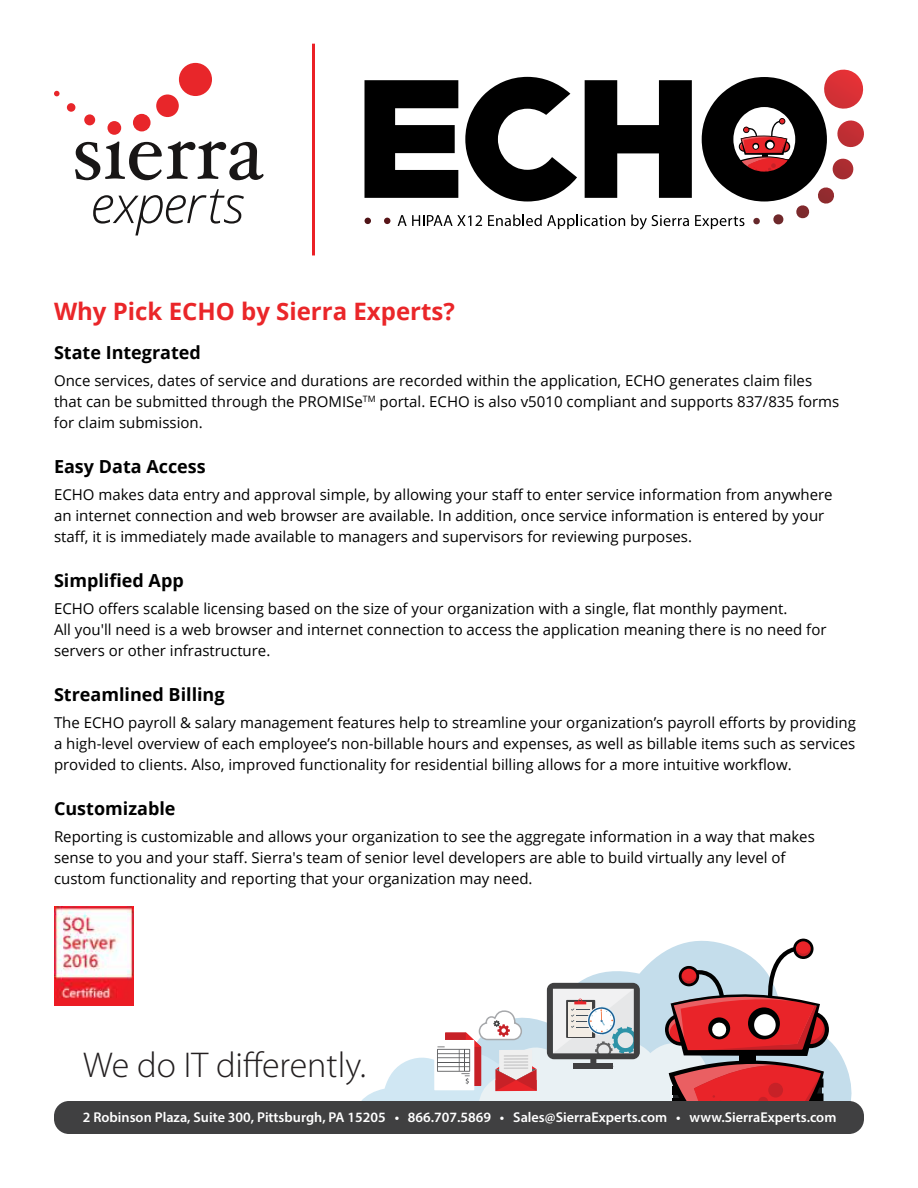
<style>
.page{position:relative;width:918px;height:1188px;background:#fff}
.page>*{position:absolute;margin:0;border:0;box-sizing:border-box;transform-origin:0 0}
.t1{font:italic 300 51.6px "Open Sans";letter-spacing:-.005em;color:#181616}
.t2{font:300 36px "Myriad Pro";color:#231f20}
.t3{font:700 24px "Open Sans";color:#ea2629}
.t4{font:700 18px "Open Sans";color:#000}
.t5{font:15px/21px "Open Sans";color:#000}
.t6{font:600 14.25px "Myriad Pro";color:#fff}
</style>
<div class="page">
<svg style="left:801px;top:938px;width:53px;height:164px"></svg>
<div style="left:54px;top:1101px;width:810px;height:33px;background:#404041;border-radius:15px"></div>
<svg style="left:361px;top:939px;width:471px;height:162px"></svg>
<svg style="left:364px;top:70px;width:500px;height:160px"></svg>
<svg style="left:75px;top:142px;width:189px;height:38px"></svg>
<div style="left:67px;top:103px;width:8px;height:9px;background:#e8262a;border-radius:50%"></div>
<svg style="left:54px;top:91px;width:6px;height:5px"></svg>
<div style="left:84px;top:114px;width:11px;height:11px;background:#e8262a;border-radius:50%"></div>
<div style="left:107px;top:121px;width:14px;height:14px;background:#e8262a;border-radius:50%"></div>
<div style="left:133px;top:114px;width:18px;height:17px;background:#e8262a;border-radius:50%"></div>
<div style="left:156px;top:94px;width:23px;height:23px;background:#e8262a;border-radius:50%"></div>
<div style="left:179px;top:63px;width:33px;height:33px;background:#e8262a;border-radius:50%"></div>
<hr style="left:312px;top:44px;width:3px;height:211px;background:#eb2026">
<img style="left:54px;top:907px;width:80px;height:99px">
<h1 class="t1" style="left:91px;top:169px;width:155px">experts</h1>
<h3 class="t3" style="left:54px;top:295px;width:402px">Why Pick ECHO by Sierra Experts?</h3>
<p class="t4" style="left:54px;top:340px;width:149px">State Integrated</p>
<p class="t5" style="left:54px;top:370px;width:787px">Once services, dates of service and durations are recorded within the application, ECHO generates claim files that can be submitted through the PROMISe<sup>TM</sup> portal. ECHO is also v5010 compliant and supports 837/835 forms for claim submission.</p>
<p class="t4" style="left:54px;top:454px;width:153px">Easy Data Access</p>
<p class="t5" style="left:54px;top:484px;width:780px">ECHO makes data entry and approval simple, by allowing your staff to enter service information from anywhere an internet connection and web browser are available. In addition, once service information is entered by your staff, it is immediately made available to managers and supervisors for reviewing purposes.</p>
<p class="t4" style="left:54px;top:568px;width:131px">Simplified App</p>
<p class="t5" style="left:54px;top:598px;width:774px">ECHO offers scalable licensing based on the size of your organization with a single, flat monthly payment.<br>All you'll need is a web browser and internet connection to access the application meaning there is no need for servers or other infrastructure.</p>
<p class="t4" style="left:54px;top:682px;width:172px">Streamlined Billing</p>
<p class="t5" style="left:54px;top:712px;width:804px;text-align:justify">The ECHO payroll &amp; salary management features help to streamline your organization’s payroll efforts by providing a high-level overview of each employee’s non-billable hours and expenses, as well as billable items such as services provided to clients. Also, improved functionality for residential billing allows for a more intuitive workflow.</p>
<p class="t4" style="left:54px;top:796px;width:123px">Customizable</p>
<p class="t5" style="left:54px;top:826px;width:762px">Reporting is customizable and allows your organization to see the aggregate information in a way that makes sense to you and your staff. Sierra's team of senior level developers are able to build virtually any level of custom functionality and reporting that your organization may need.</p>
<h2 class="t2" style="left:83px;top:1045px;width:284px">We do IT differently.</h2>
<p class="t6" style="left:83px;top:1109px;width:755px">2 Robinson Plaza, Suite 300, Pittsburgh, PA 15205 • 866.707.5869 • Sales@SierraExperts.com • www.SierraExperts.com</p>
</div>
